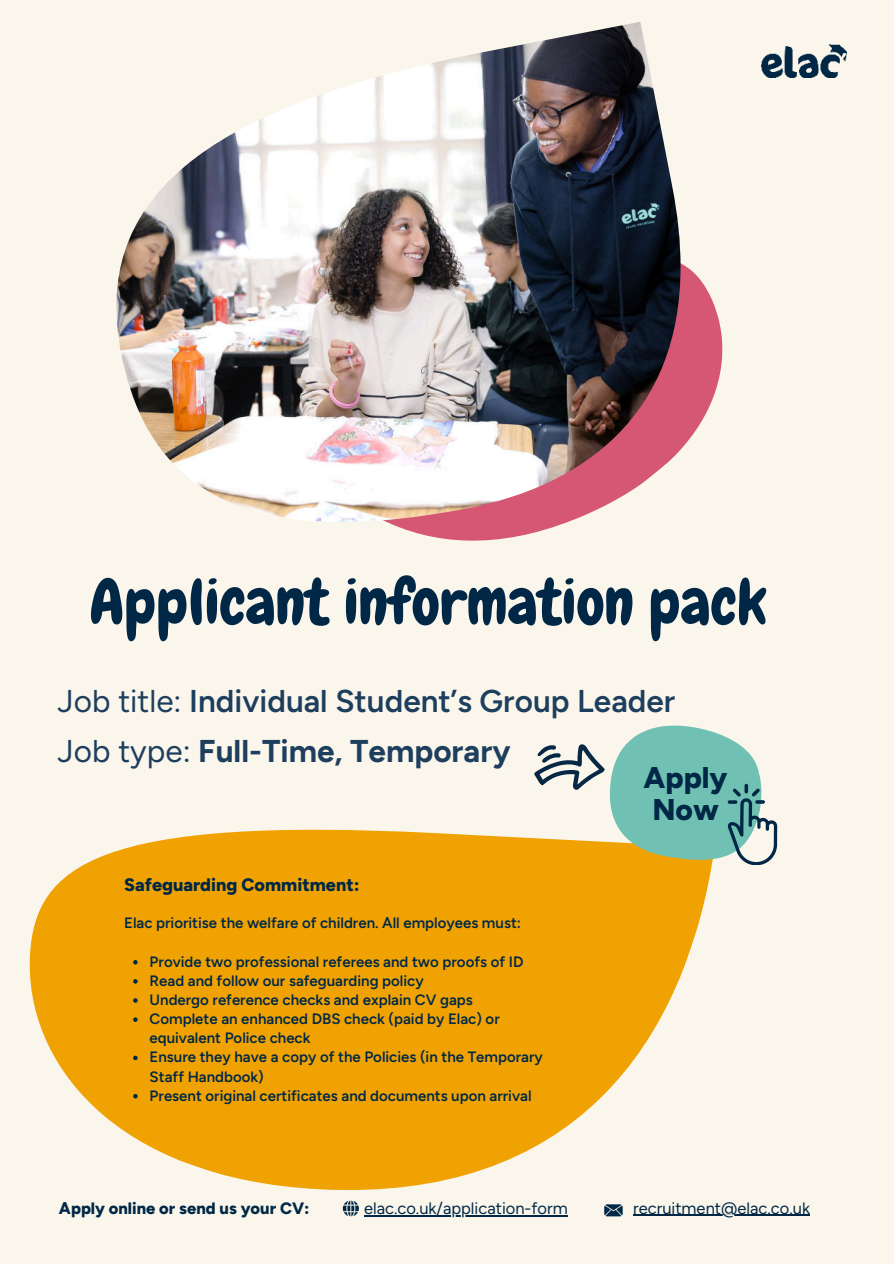
<style>
.page{position:relative;width:894px;height:1264px;background:#fff}
.page>*{position:absolute;margin:0;border:0;box-sizing:border-box;transform-origin:0 0}
.t1{font:63px "Chewy";color:#002846}
.t2{font:600 31.5px/49.5px "Figtree";color:#1e3e5e}
.t3{font:800 30px/32.7px "Figtree";color:#002846}
.t4{font:800 18px "Figtree";color:#002846}
.t5{font:16.5px "Figtree";color:#002846}
.t6{font:800 16.5px "Figtree";color:#002846}
.t7{font:600 15px/19.2px "Figtree";color:#002846}
.s1{font-weight:400}
.s2{font-weight:700}
</style>
<div class="page">
<div style="left:0;top:0;width:893px;height:1263px;background:#faf6eb"></div>
<svg style="left:387px;top:249px;width:336px;height:292px"></svg>
<img style="left:116px;top:22px;width:564px;height:500px">
<svg style="left:29px;top:829px;width:683px;height:361px;fill:#f0a202"></svg>
<svg style="left:604px;top:1204px;width:18px;height:12px"></svg>
<svg style="left:343px;top:1200px;width:15px;height:16px"></svg>
<svg style="left:534px;top:725px;width:243px;height:139px"></svg>
<img style="left:761px;top:45px;width:85px;height:32px">
<svg style="left:133px;top:960px;width:5px;height:4px"></svg>
<svg style="left:133px;top:979px;width:5px;height:4px"></svg>
<svg style="left:133px;top:998px;width:5px;height:4px"></svg>
<svg style="left:133px;top:1017px;width:5px;height:4px"></svg>
<svg style="left:133px;top:1055px;width:5px;height:5px"></svg>
<svg style="left:133px;top:1093px;width:5px;height:5px"></svg>
<hr style="left:633px;top:1214px;width:176px;height:1px;background:#002846">
<hr style="left:364px;top:1215px;width:203px;height:1px;background:#002846">
<h1 class="t1" style="left:89px;top:562px;width:678px">Applicant information pack</h1>
<h2 class="t2" style="left:58px;top:676px;width:619px"><span class="s1">Job title:</span> Individual Student’s Group Leader<br><span class="s1">Job type:</span> <span class="s2">Full-Time, Temporary</span></h2>
<h3 class="t3" style="left:643px;top:760px;width:85px">Apply<br>Now</h3>
<p class="t4" style="left:124px;top:874px;width:237px">Safeguarding Commitment:</p>
<p class="t7" style="left:124px;top:913px;width:398px">Elac prioritise the welfare of children. All employees must:</p>
<p class="t7" style="left:150px;top:951px;width:394px">Provide two professional referees and two proofs of ID Read and follow our safeguarding policy<br>Undergo reference checks and explain CV gaps Complete an enhanced DBS check (paid by Elac) or equivalent Police check<br>Ensure they have a copy of the Policies (in the Temporary Staff Handbook)<br>Present original certificates and documents upon arrival</p>
<p class="t6" style="left:59px;top:1197px;width:252px">Apply online or send us your CV:</p>
<p class="t5" style="left:364px;top:1198px;width:205px">elac.co.uk/application-form</p>
<p class="t5" style="left:633px;top:1198px;width:178px">recruitment@elac.co.uk</p>
</div>
